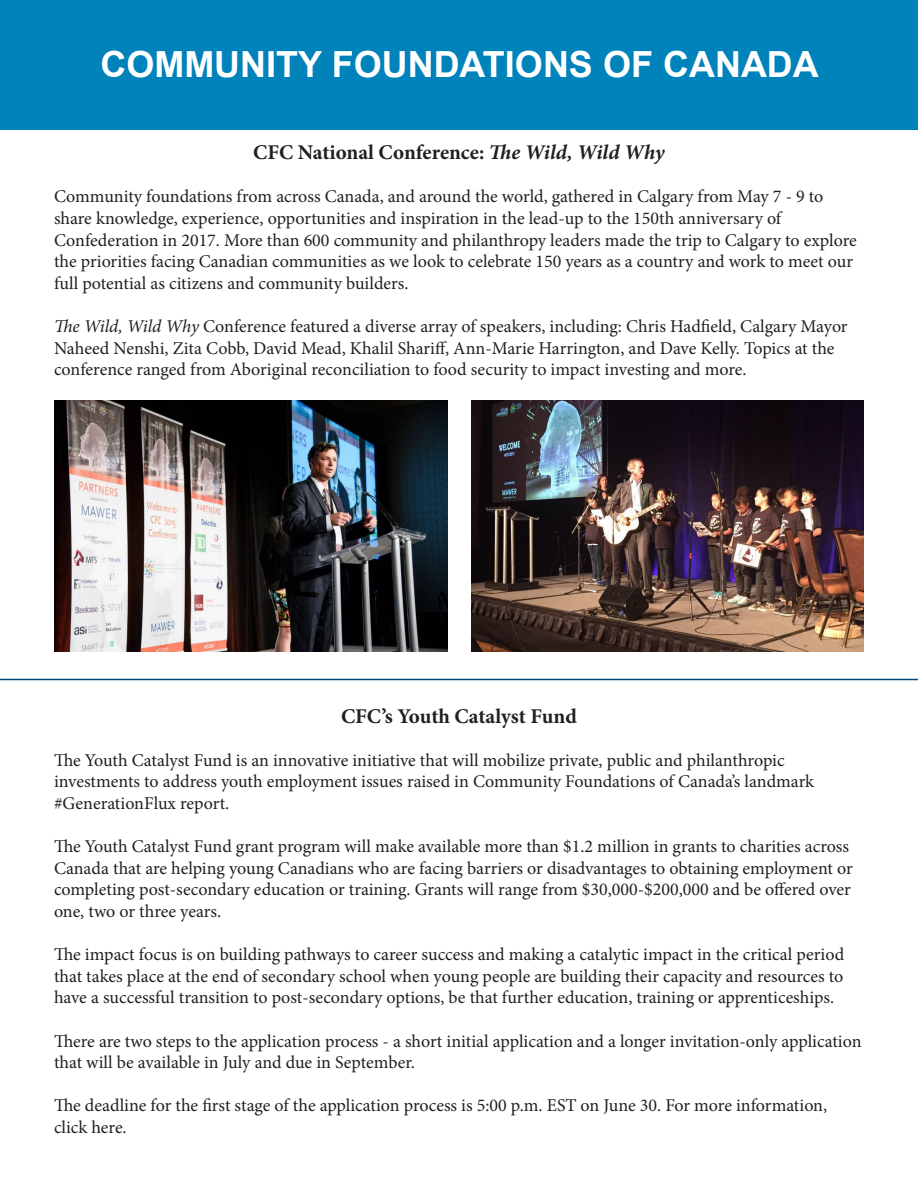
<style>
.page{position:relative;width:918px;height:1188px;background:#fff}
.page>*{position:absolute;margin:0;border:0;box-sizing:border-box;transform-origin:0 0}
.t1{font:700 36px "Arial";color:#fff}
.t2{font:700 21px "Minion Pro";color:#231f20}
.t3{font:18px/21.6px "Minion Pro";color:#231f20}
.s1{font-style:italic}
</style>
<div class="page">
<div style="left:0;top:0;width:918px;height:130px;background:#0082ba"></div>
<hr style="left:0;top:679px;width:918px;height:1px;background:#014975">
<img style="left:54px;top:401px;width:394px;height:251px">
<img style="left:471px;top:401px;width:393px;height:251px">
<p class="t1" style="left:100px;top:40px;width:720px">COMMUNITY FOUNDATIONS OF CANADA</p>
<p class="t2" style="left:253px;top:138px;width:413px">CFC National Conference: <span class="s1">The Wild, Wild Why</span></p>
<p class="t3" style="left:54px;top:186px;width:771px">Community foundations from across Canada, and around the world, gathered in Calgary from May 7 - 9 to share knowledge, experience, opportunities and inspiration in the lead-up to the 150th anniversary of</p>
<p class="t3" style="left:54px;top:229px;width:804px">Confederation in 2017. More than 600 community and philanthropy leaders made the trip to Calgary to explore the priorities facing Canadian communities as we look to celebrate 150 years as a country and work to meet our full potential as citizens and community builders.</p>
<p class="t3" style="left:54px;top:316px;width:795px"><span class="s1">The Wild, Wild Why</span> Conference featured a diverse array of speakers, including: Chris Hadfield, Calgary Mayor<br>Naheed Nenshi, Zita Cobb, David Mead, Khalil Shariff, Ann-Marie Harrington, and Dave Kelly. Topics at the conference ranged from Aboriginal reconciliation to food security to impact investing and more.</p>
<p class="t2" style="left:341px;top:701px;width:237px">CFC’s Youth Catalyst Fund</p>
<p class="t3" style="left:54px;top:749px;width:732px">The Youth Catalyst Fund is an innovative initiative that will mobilize private, public and philanthropic</p>
<p class="t3" style="left:54px;top:771px;width:762px">investments to address youth employment issues raised in Community Foundations of Canada’s landmark</p>
<p class="t3" style="left:54px;top:793px;width:177px">#GenerationFlux report.</p>
<p class="t3" style="left:54px;top:836px;width:800px">The Youth Catalyst Fund grant program will make available more than $1.2 million in grants to charities across Canada that are helping young Canadians who are facing barriers or disadvantages to obtaining employment or completing post-secondary education or training. Grants will range from $30,000-$200,000 and be offered over one, two or three years.</p>
<p class="t3" style="left:54px;top:944px;width:792px;text-align:justify">The impact focus is on building pathways to career success and making a catalytic impact in the critical period that takes place at the end of secondary school when young people are building their capacity and resources to have a successful transition to post-secondary options, be that further education, training or apprenticeships.</p>
<p class="t3" style="left:54px;top:1030px;width:809px">There are two steps to the application process - a short initial application and a longer invitation-only application that will be available in July and due in September.</p>
<p class="t3" style="left:54px;top:1095px;width:775px">The deadline for the first stage of the application process is 5:00 p.m. EST on June 30. For more information, click here.</p>
</div>
